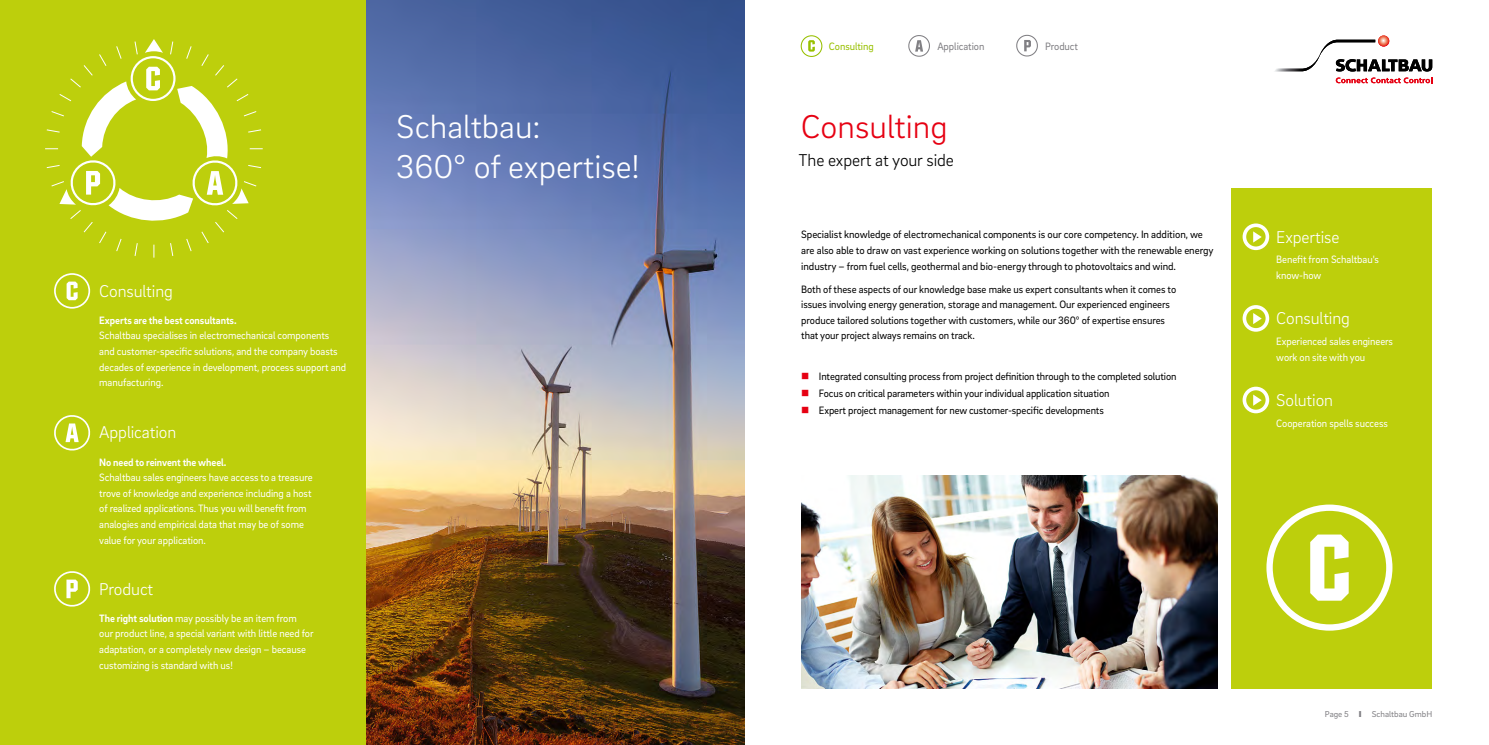
<style>
.page{position:relative;width:1489px;height:745px;background:#fff}
.page>*{position:absolute;margin:0;border:0;box-sizing:border-box;transform-origin:0 0}
.t1{font:300 33.75px/40px "Brix Sans";color:#fff}
.t2{font:300 33.75px "Brix Sans";color:#e60012}
.t3{font:300 17.5px "Brix Sans";letter-spacing:-.005em;color:#fff}
.t4{font:300 17.5px "Brix Sans";letter-spacing:-.005em;color:#000}
.t5{font:11px/15.6px "Brix Sans";letter-spacing:-.005em;color:#fff;scale:.95 1}
.t6{font:11px/15.6px "Brix Sans";letter-spacing:-.005em;color:#000;scale:.95 1}
.t7{font:11px/15.6px "Brix Sans";letter-spacing:-.005em;color:#000}
.t8{font:700 11px "Brix Sans";letter-spacing:-.005em;color:#fff;scale:.95 1}
.t9{font:11px "Brix Sans";letter-spacing:-.005em;color:#818084;scale:.95 1}
.t10{font:11px "Brix Sans";letter-spacing:-.005em;color:#98c000;scale:.95 1}
.t11{font:8.75px "Brix Sans";color:#818084}
.s1{font-weight:700}
</style>
<div class="page">
<svg style="left:1275px;top:35px;width:156px;height:36px"></svg>
<svg style="left:1335px;top:77px;width:96px;height:6px"></svg>
<div style="left:1231px;top:188px;width:200px;height:499px;background:#bdcf0c"></div>
<img style="left:365px;top:0;width:379px;height:744px">
<div style="left:0;top:0;width:365px;height:744px;background:#bdcf0c"></div>
<img style="left:801px;top:475px;width:416px;height:213px">
<svg style="left:45px;top:39px;width:218px;height:218px"></svg>
<div style="left:1266px;top:504px;width:126px;height:126px;border:6px solid #fff;border-radius:50%"></div>
<svg style="left:1310px;top:534px;width:38px;height:66px"></svg>
<svg style="left:908px;top:35px;width:22px;height:22px"></svg>
<div style="left:800px;top:35px;width:22px;height:22px;border:1px solid #98c000;border-radius:50%"></div>
<svg style="left:808px;top:40px;width:6px;height:12px"></svg>
<svg style="left:1016px;top:34px;width:22px;height:23px"></svg>
<svg style="left:1253px;top:231px;width:8px;height:11px"></svg>
<div style="left:1242px;top:223px;width:27px;height:27px;border:4px solid #fff;border-radius:50%"></div>
<svg style="left:1253px;top:313px;width:8px;height:11px"></svg>
<div style="left:1242px;top:305px;width:27px;height:26px;border:4px solid #fff;border-radius:50%"></div>
<svg style="left:1253px;top:394px;width:8px;height:11px"></svg>
<div style="left:1242px;top:386px;width:27px;height:27px;border:4px solid #fff;border-radius:50%"></div>
<div style="left:54px;top:273px;width:36px;height:35px;border:2px solid #fff;border-radius:50%"></div>
<svg style="left:67px;top:281px;width:11px;height:19px"></svg>
<svg style="left:54px;top:571px;width:37px;height:36px"></svg>
<svg style="left:54px;top:415px;width:37px;height:36px"></svg>
<h2 class="t3" style="left:99px;top:279px;width:75px">Consulting</h2>
<p class="t8" style="left:99px;top:312px;width:146px">Experts are the best consultants.</p>
<p class="t5" style="left:99px;top:327px;width:261px">Schaltbau specialises in electromechanical components and customer-specific solutions, and the company boasts decades of experience in development, process support and manufacturing.</p>
<h2 class="t3" style="left:99px;top:421px;width:79px">Application</h2>
<p class="t8" style="left:99px;top:454px;width:135px">No need to reinvent the wheel.</p>
<p class="t5" style="left:99px;top:469px;width:226px">Schaltbau sales engineers have access to a treasure trove of knowledge and experience including a host of realized applications. Thus you will benefit from analogies and empirical data that may be of some value for your application.</p>
<h2 class="t3" style="left:99px;top:577px;width:55px">Product</h2>
<p class="t5" style="left:99px;top:609px;width:227px"><span class="s1">The right solution</span> may possibly be an item from<br>our product line, a special variant with little need for adaptation, or a completely new design – because customizing is standard with us!</p>
<h1 class="t1" style="left:396px;top:105px;width:245px">Schaltbau:<br>360° of expertise!</h1>
<p class="t10" style="left:828px;top:39px;width:49px">Consulting</p>
<p class="t9" style="left:937px;top:39px;width:51px">Application</p>
<p class="t9" style="left:1045px;top:39px;width:36px">Product</p>
<h1 class="t2" style="left:801px;top:105px;width:148px">Consulting</h1>
<h2 class="t4" style="left:798px;top:149px;width:157px">The expert at your side</h2>
<p class="t7" style="left:801px;top:226px;width:414px">Specialist knowledge of electromechanical components is our core competency. In addition, we are also able to draw on vast experience working on solutions together with the renewable energy industry – from fuel cells, geothermal and bio-energy through to photovoltaics and wind.</p>
<p class="t6" style="left:801px;top:280px;width:396px">Both of these aspects of our knowledge base make us expert consultants when it comes to issues involving energy generation, storage and management. Our experienced engineers produce tailored solutions together with customers, while our 360° of expertise ensures that your project always remains on track.</p>
<p class="t6" style="left:819px;top:367px;width:378px;line-height:16.6px">Integrated consulting process from project definition through to the completed solution<br>Focus on critical parameters within your individual application situation<br>Expert project management for new customer-specific developments</p>
<h2 class="t3" style="left:1276px;top:225px;width:65px">Expertise</h2>
<p class="t5" style="left:1276px;top:251px;width:110px">Benefit from Schaltbau's know-how</p>
<h2 class="t3" style="left:1276px;top:307px;width:75px">Consulting</h2>
<p class="t5" style="left:1276px;top:333px;width:124px">Experienced sales engineers work on site with you</p>
<h2 class="t3" style="left:1276px;top:388px;width:58px">Solution</h2>
<p class="t5" style="left:1276px;top:414px;width:119px">Cooperation spells success</p>
<p class="t11" style="left:1324px;top:707px;width:109px">Page 5 I Schaltbau GmbH</p>
</div>
